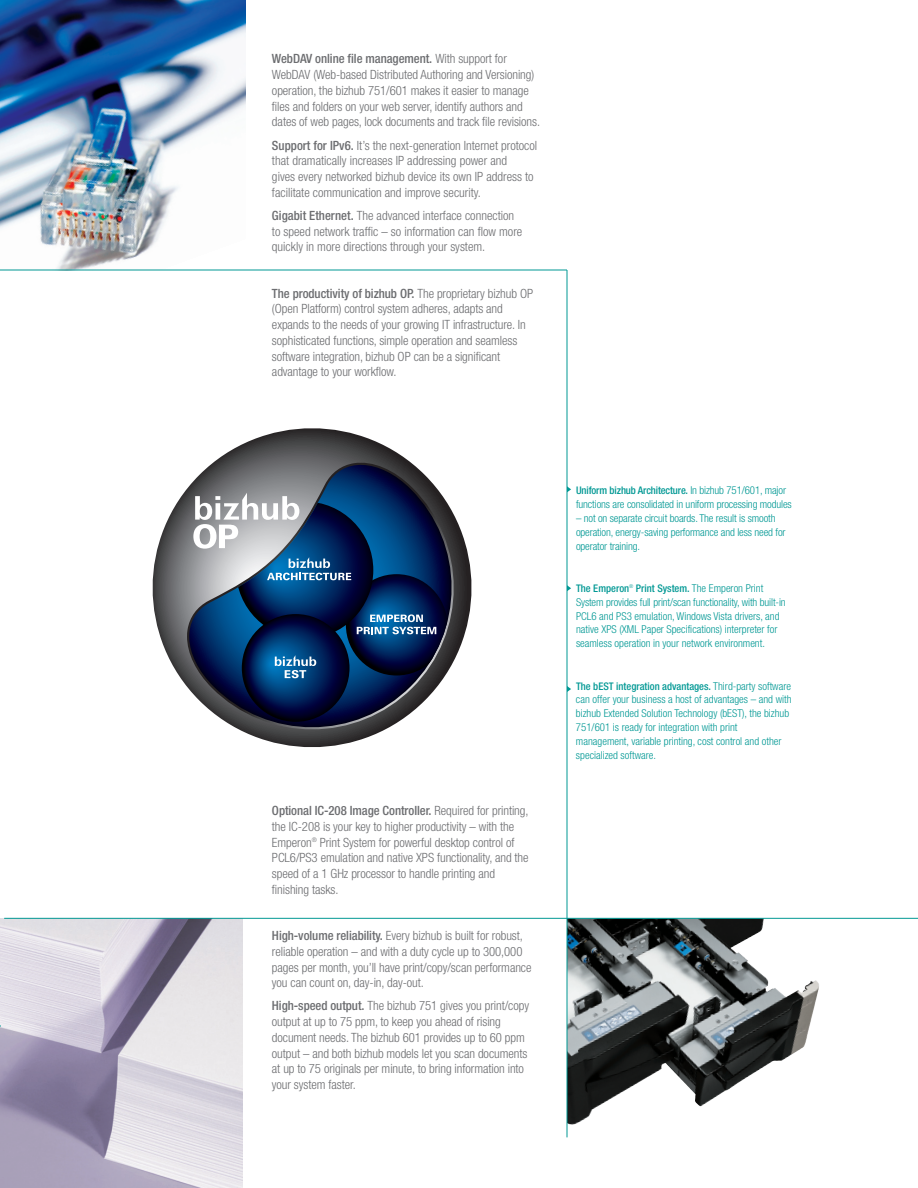
<style>
.page{position:relative;width:918px;height:1188px;background:#fff}
.page>*{position:absolute;margin:0;border:0;box-sizing:border-box;transform-origin:0 0}
.t1{font:300 condensed 12.75px/15.8px "Helvetica Neue LT";letter-spacing:-.005em;color:#6c6d70}
.t2{font:300 condensed 10.8px/14px "Helvetica Neue LT";color:#009894}
.t3{font:500 condensed 10.5px "Helvetica Neue LT";color:#009894}
.s1{font-weight:500}
.s2{font-weight:300;font-size:10.8px}
</style>
<div class="page">
<img style="left:568px;top:919px;width:251px;height:206px">
<img style="left:0;top:918px;width:243px;height:270px">
<img style="left:0;top:0;width:246px;height:270px">
<hr style="left:0;top:270px;width:567px;height:1px;background:#009894">
<hr style="left:567px;top:270px;width:1px;height:867px;background:#009894">
<svg style="left:567px;top:486px;width:4px;height:6px"></svg>
<svg style="left:567px;top:585px;width:4px;height:6px"></svg>
<svg style="left:567px;top:686px;width:4px;height:6px"></svg>
<svg style="left:152px;top:428px;width:320px;height:319px"></svg>
<svg style="left:181px;top:457px;width:284px;height:284px"></svg>
<svg style="left:346px;top:574px;width:101px;height:102px;background:#031f4f"></svg>
<svg style="left:236px;top:502px;width:137px;height:137px;background:#1a3662"></svg>
<svg style="left:242px;top:614px;width:108px;height:108px;background:#001d4e"></svg>
<svg style="left:193px;top:493px;width:106px;height:56px"></svg>
<svg style="left:357px;top:614px;width:79px;height:20px"></svg>
<svg style="left:267px;top:557px;width:84px;height:23px;background:#427ca9"></svg>
<svg style="left:275px;top:655px;width:41px;height:23px"></svg>
<hr style="left:4px;top:918px;width:914px;height:1px;background:#009894">
<p class="t1" style="left:272px;top:52px;width:270px"><span class="s1">WebDAV online file management.</span> With support for WebDAV (Web-based Distributed Authoring and Versioning) operation, the bizhub 751/601 makes it easier to manage files and folders on your web server, identify authors and dates of web pages, lock documents and track file revisions.</p>
<p class="t1" style="left:272px;top:138px;width:267px"><span class="s1">Support for IPv6.</span> It’s the next-generation Internet protocol that dramatically increases IP addressing power and<br>gives every networked bizhub device its own IP address to facilitate communication and improve security.</p>
<p class="t1" style="left:272px;top:209px;width:252px"><span class="s1">Gigabit Ethernet.</span> The advanced interface connection to speed network traffic – so information can flow more quickly in more directions through your system.</p>
<p class="t1" style="left:272px;top:286px;width:263px"><span class="s1">The productivity of bizhub OP.</span> The proprietary bizhub OP (Open Platform) control system adheres, adapts and expands to the needs of your growing IT infrastructure. In sophisticated functions, simple operation and seamless software integration, bizhub OP can be a significant advantage to your workflow.</p>
<p class="t1" style="left:272px;top:804px;width:258px"><span class="s1">Optional IC-208 Image Controller.</span> Required for printing, the IC-208 is your key to higher productivity – with the Emperon<sup>®</sup> Print System for powerful desktop control of PCL6/PS3 emulation and native XPS functionality, and the speed of a 1 GHz processor to handle printing and finishing tasks.</p>
<p class="t1" style="left:272px;top:929px;width:261px"><span class="s1">High-volume reliability.</span> Every bizhub is built for robust, reliable operation – and with a duty cycle up to 300,000 pages per month, you’ll have print/copy/scan performance you can count on, day-in, day-out.</p>
<p class="t1" style="left:272px;top:999px;width:259px"><span class="s1">High-speed output.</span> The bizhub 751 gives you print/copy output at up to 75 ppm, to keep you ahead of rising document needs. The bizhub 601 provides up to 60 ppm output – and both bizhub models let you scan documents at up to 75 originals per minute, to bring information into your system faster.</p>
<p class="t3" style="left:576px;top:487px;width:212px">Uniform bizhub Architecture. <span class="s2">In bizhub 751/601, major</span></p>
<p class="t2" style="left:576px;top:498px;width:217px">functions are consolidated in uniform processing modules</p>
<p class="t2" style="left:576px;top:512px;width:211px">– not on separate circuit boards. The result is smooth operation, energy-saving performance and less need for operator training.</p>
<p class="t3" style="left:576px;top:584px;width:189px">The Emperon<sup>®</sup> Print System. <span class="s2">The Emperon Print</span></p>
<p class="t2" style="left:576px;top:596px;width:211px">System provides full print/scan functionality, with built-in PCL6 and PS3 emulation, Windows Vista drivers, and native XPS (XML Paper Specifications) interpreter for seamless operation in your network environment.</p>
<p class="t3" style="left:576px;top:682px;width:217px">The bEST integration advantages. <span class="s2">Third-party software</span></p>
<p class="t2" style="left:576px;top:694px;width:217px">can offer your business a host of advantages – and with bizhub Extended Solution Technology (bEST), the bizhub 751/601 is ready for integration with print management, variable printing, cost control and other specialized software.</p>
</div>
